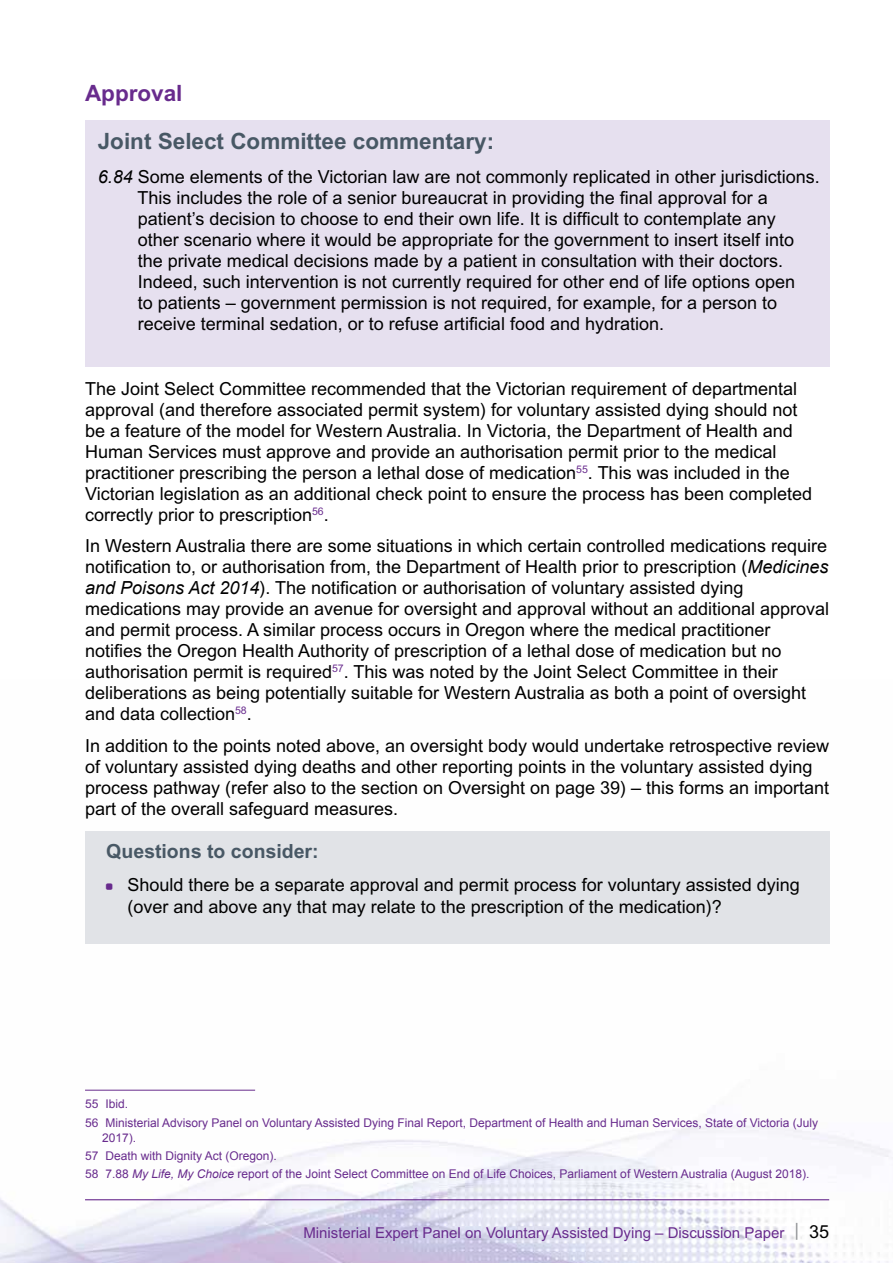
<style>
.page{position:relative;width:893px;height:1263px;background:#fff}
.page>*{position:absolute;margin:0;border:0;box-sizing:border-box;transform-origin:0 0}
.t1{font:700 22.5px "Arial MT Std";color:#485865}
.t2{font:700 22.5px "Arial MT Std";color:#682b8d}
.t3{font:700 19.5px "Arial MT Std";color:#485865}
.t4{font:18px/21px "Arial MT Std";color:#000}
.t5{font:15px "Arial MT Std";color:#682b8d}
.t6{font:12px/18.1px "Arial";color:#682b8d}
.s1{font-family:"Arial";font-style:italic}
.s2{font-family:"Arial MT Std"}
.s3{font-style:italic}
.s4{font-size:18px;color:#939598}
.s5{font-size:18px;color:#000}
</style>
<div class="page">
<img style="left:0;top:831px;width:893px;height:432px">
<hr style="left:85px;top:1199px;width:744px;height:1px;background:#682b8d">
<div style="left:85px;top:120px;width:744px;height:247px;background:#e6e0ef"></div>
<div style="left:85px;top:831px;width:744px;height:113px;background:#e1e3e7"></div>
<hr style="left:85px;top:1090px;width:170px;height:1px;background:#682b8d">
<p class="t2" style="left:85px;top:80px;width:99px">Approval</p>
<p class="t1" style="left:98px;top:128px;width:398px">Joint Select Committee commentary:</p>
<p class="t4" style="left:138px;top:166px;width:684px;text-indent:-40px"><span class="s1">6.84</span> Some elements of the Victorian law are not commonly replicated in other jurisdictions.<br>This includes the role of a senior bureaucrat in providing the final approval for a patient’s decision to choose to end their own life. It is difficult to contemplate any other scenario where it would be appropriate for the government to insert itself into the private medical decisions made by a patient in consultation with their doctors.<br>Indeed, such intervention is not currently required for other end of life options open<br>to patients – government permission is not required, for example, for a person to receive terminal sedation, or to refuse artificial food and hydration.</p>
<p class="t4" style="left:85px;top:378px;width:729px">The Joint Select Committee recommended that the Victorian requirement of departmental approval (and therefore associated permit system) for voluntary assisted dying should not be a feature of the model for Western Australia. In Victoria, the Department of Health and Human Services must approve and provide an authorisation permit prior to the medical practitioner prescribing the person a lethal dose of medication<sup>55</sup>. This was included in the Victorian legislation as an additional check point to ensure the process has been completed correctly prior to prescription<sup>56</sup>.</p>
<p class="t4" style="left:85px;top:535px;width:746px">In Western Australia there are some situations in which certain controlled medications require notification to, or authorisation from, the Department of Health prior to prescription (<span class="s1">Medicines and Poisons Act 2014</span>). The notification or authorisation of voluntary assisted dying medications may provide an avenue for oversight and approval without an additional approval and permit process. A similar process occurs in Oregon where the medical practitioner notifies the Oregon Health Authority of prescription of a lethal dose of medication but no authorisation permit is required<sup>57</sup>. This was noted by the Joint Select Committee in their deliberations as being potentially suitable for Western Australia as both a point of oversight and data collection<sup>58</sup>.</p>
<p class="t4" style="left:85px;top:735px;width:746px">In addition to the points noted above, an oversight body would undertake retrospective review of voluntary assisted dying deaths and other reporting points in the voluntary assisted dying process pathway (refer also to the section on Oversight on page 39) – this forms an important part of the overall safeguard measures.</p>
<p class="t3" style="left:106px;top:840px;width:214px">Questions to consider:</p>
<p class="t4" style="left:128px;top:873px;width:674px;line-height:21.8px">Should there be a separate approval and permit process for voluntary assisted dying (over and above any that may relate to the prescription of the medication)?</p>
<p class="t6" style="left:85px;top:1095px;width:735px"><span class="s2">55</span> Ibid.<br><span class="s2">56</span> Ministerial Advisory Panel on Voluntary Assisted Dying Final Report, Department of Health and Human Services, State of Victoria (July</p>
<p class="t6" style="left:85px;top:1128px;width:726px;text-indent:17px">2017).<br><span class="s2">57</span> Death with Dignity Act (Oregon).<br><span class="s2">58</span> 7.88 <span class="s3">My Life, My Choice</span> report of the Joint Select Committee on End of Life Choices, Parliament of Western Australia (August 2018).</p>
<p class="t5" style="left:303px;top:1224px;width:527px">Ministerial Expert Panel on Voluntary Assisted Dying – Discussion Paper <span class="s4">|</span> <span class="s5">35</span></p>
</div>
